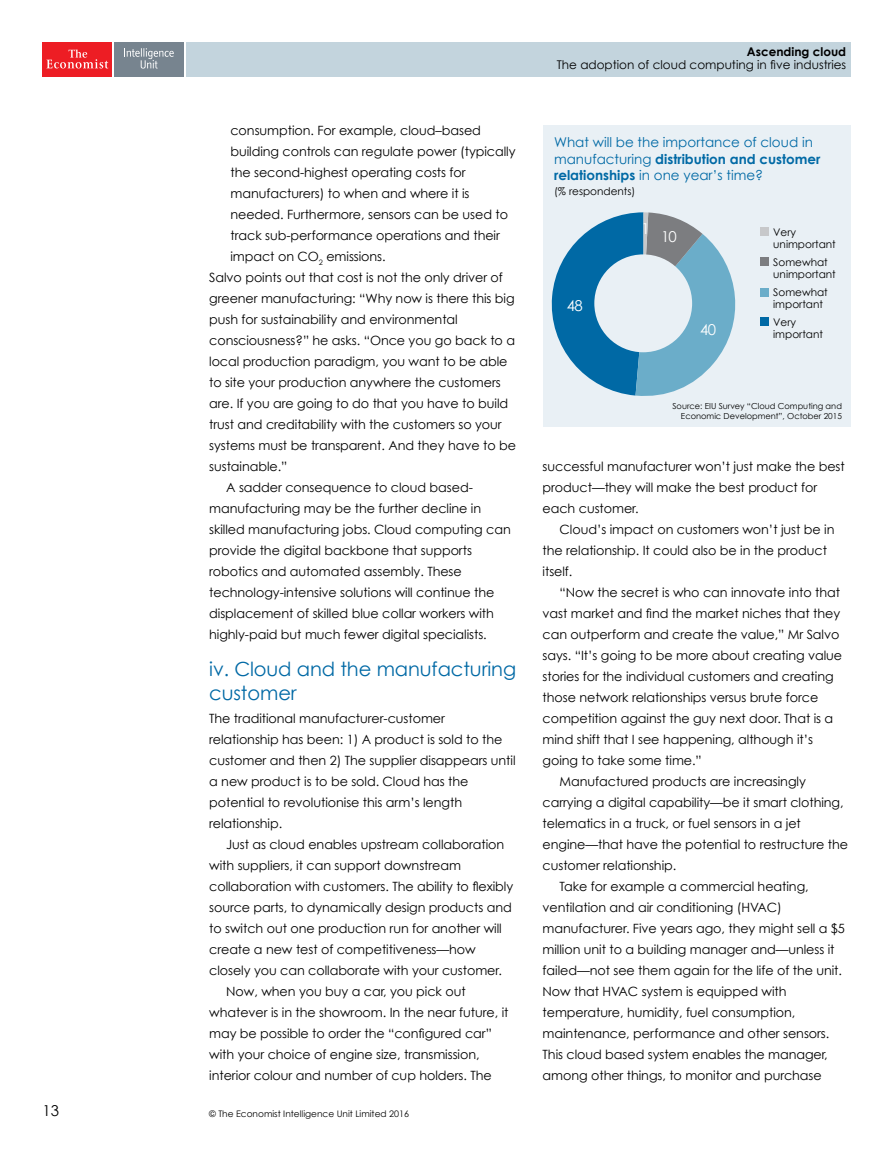
<style>
.page{position:relative;width:893px;height:1149px;background:#fff}
.page>*{position:absolute;margin:0;border:0;box-sizing:border-box;transform-origin:0 0}
.H3_Crosshead{font:19.5px/24px "Century Gothic";letter-spacing:-.005em;color:#0069a5}
.t1{font:15px "Century Gothic";color:#fff}
.t2{font:15px "Century Gothic";color:#000}
.t3{font:13.5px/16.5px "Century Gothic";color:#0069a5}
.BODY_INDENT{font:12.75px/21px "Century Gothic";letter-spacing:-.005em;color:#000}
.BODY_FULL_OUT{font:12.75px/21px "Century Gothic";letter-spacing:-.005em;color:#000}
.BODY_BULLET{font:12.75px/21px "Century Gothic";letter-spacing:-.005em;color:#000}
.t4{font:12px "Century Gothic";color:#000}
.t5{font:700 12px "Century Gothic";color:#000}
.t6{font:10.5px/12px "Century Gothic";color:#000}
.t7{font:9px "Century Gothic";color:#000}
.t8{font:8.25px/9.9px "Century Gothic";color:#000;text-align:right}
.s1{font-weight:700}
</style>
<div class="page">
<div style="left:43px;top:43px;width:69px;height:34px;background:#ed1d24"></div>
<svg style="left:46px;top:49px;width:62px;height:19px"></svg>
<div style="left:114px;top:43px;width:70px;height:34px;background:#77848f"></div>
<svg style="left:124px;top:48px;width:50px;height:21px"></svg>
<div style="left:186px;top:43px;width:664px;height:34px;background:#c3d4dd"></div>
<div style="left:543px;top:125px;width:307px;height:301px;background:#e9f0f5"></div>
<svg style="left:551px;top:212px;width:185px;height:184px"></svg>
<div style="left:760px;top:228px;width:9px;height:8px;background:#c7c8ca"></div>
<div style="left:760px;top:257px;width:9px;height:9px;background:#7c7d80"></div>
<div style="left:760px;top:288px;width:9px;height:9px;background:#6badc9"></div>
<div style="left:760px;top:317px;width:9px;height:9px;background:#0069a5"></div>
<div style="left:594px;top:254px;width:98px;height:98px;background:#e9f0f5;border-radius:50%"></div>
<p class="BODY_BULLET" style="left:230px;top:119px;width:287px">consumption. For example, cloud–based building controls can regulate power (typically the second-highest operating costs for manufacturers) to when and where it is needed. Furthermore, sensors can be used to track sub-performance operations and their impact on CO<sub>2</sub> emissions.</p>
<p class="BODY_FULL_OUT" style="left:209px;top:266px;width:308px">Salvo points out that cost is not the only driver of greener manufacturing: “Why now is there this big push for sustainability and environmental consciousness?” he asks. “Once you go back to a local production paradigm, you want to be able to site your production anywhere the customers are. If you are going to do that you have to build trust and creditability with the customers so your systems must be transparent. And they have to be sustainable.”</p>
<p class="BODY_INDENT" style="left:209px;top:476px;width:303px;text-indent:17px">A sadder consequence to cloud based&shy;manufacturing may be the further decline in skilled manufacturing jobs. Cloud computing can provide the digital backbone that supports robotics and automated assembly. These technology-intensive solutions will continue the displacement of skilled blue collar workers with highly-paid but much fewer digital specialists.</p>
<p class="H3_Crosshead" style="left:209px;top:656px;width:308px">iv. Cloud and the manufacturing customer</p>
<p class="BODY_FULL_OUT" style="left:209px;top:707px;width:308px">The traditional manufacturer-customer relationship has been: 1) A product is sold to the customer and then 2) The supplier disappears until a new product is to be sold. Cloud has the potential to revolutionise this arm’s length relationship.</p>
<p class="BODY_INDENT" style="left:209px;top:833px;width:305px;text-indent:17px">Just as cloud enables upstream collaboration with suppliers, it can support downstream collaboration with customers. The ability to flexibly source parts, to dynamically design products and to switch out one production run for another will create a new test of competitiveness—how closely you can collaborate with your customer.</p>
<p class="BODY_INDENT" style="left:209px;top:980px;width:301px;text-indent:17px">Now, when you buy a car, you pick out whatever is in the showroom. In the near future, it may be possible to order the “configured car” with your choice of engine size, transmission, interior colour and number of cup holders. The</p>
<p class="t2" style="left:43px;top:1100px;width:18px">13</p>
<p class="t7" style="left:209px;top:1108px;width:201px">© The Economist Intelligence Unit Limited 2016</p>
<p class="t5" style="left:747px;top:44px;width:101px">Ascending cloud</p>
<p class="t4" style="left:557px;top:58px;width:291px">The adoption of cloud computing in five industries</p>
<p class="t3" style="left:554px;top:134px;width:268px">What will be the importance of cloud in manufacturing <span class="s1">distribution and customer relationships</span> in one year’s time?</p>
<p class="t6" style="left:554px;top:185px;width:83px">(% respondents)</p>
<p class="t1" style="left:641px;top:219px;width:10px">1</p>
<p class="t1" style="left:661px;top:227px;width:17px">10</p>
<p class="t6" style="left:773px;top:226px;width:64px">Very unimportant</p>
<p class="t6" style="left:773px;top:256px;width:64px">Somewhat unimportant</p>
<p class="t6" style="left:773px;top:286px;width:56px">Somewhat important</p>
<p class="t6" style="left:773px;top:316px;width:51px">Very important</p>
<p class="t1" style="left:567px;top:296px;width:17px">48</p>
<p class="t1" style="left:700px;top:320px;width:17px">40</p>
<p class="t8" style="left:672px;top:401px;width:171px">Source: EIU Survey “Cloud Computing and<br>Economic Development”, October 2015</p>
<p class="BODY_INDENT" style="left:543px;top:455px;width:304px">successful manufacturer won’t just make the best product—they will make the best product for each customer.</p>
<p class="BODY_INDENT" style="left:543px;top:518px;width:293px;text-indent:17px">Cloud’s impact on customers won’t just be in the relationship. It could also be in the product itself.</p>
<p class="BODY_INDENT" style="left:543px;top:581px;width:301px;text-indent:17px">“Now the secret is who can innovate into that vast market and find the market niches that they can outperform and create the value,” Mr Salvo says. “It’s going to be more about creating value stories for the individual customers and creating those network relationships versus brute force competition against the guy next door. That is a mind shift that I see happening, although it’s going to take some time.”</p>
<p class="BODY_INDENT" style="left:543px;top:770px;width:307px;text-indent:17px">Manufactured products are increasingly carrying a digital capability—be it smart clothing, telematics in a truck, or fuel sensors in a jet engine—that have the potential to restructure the customer relationship.</p>
<p class="BODY_INDENT" style="left:543px;top:875px;width:304px;text-indent:17px">Take for example a commercial heating, ventilation and air conditioning (HVAC) manufacturer. Five years ago, they might sell a $5 million unit to a building manager and—unless it failed—not see them again for the life of the unit.<br>Now that HVAC system is equipped with temperature, humidity, fuel consumption, maintenance, performance and other sensors.<br>This cloud based system enables the manager, among other things, to monitor and purchase</p>
</div>
